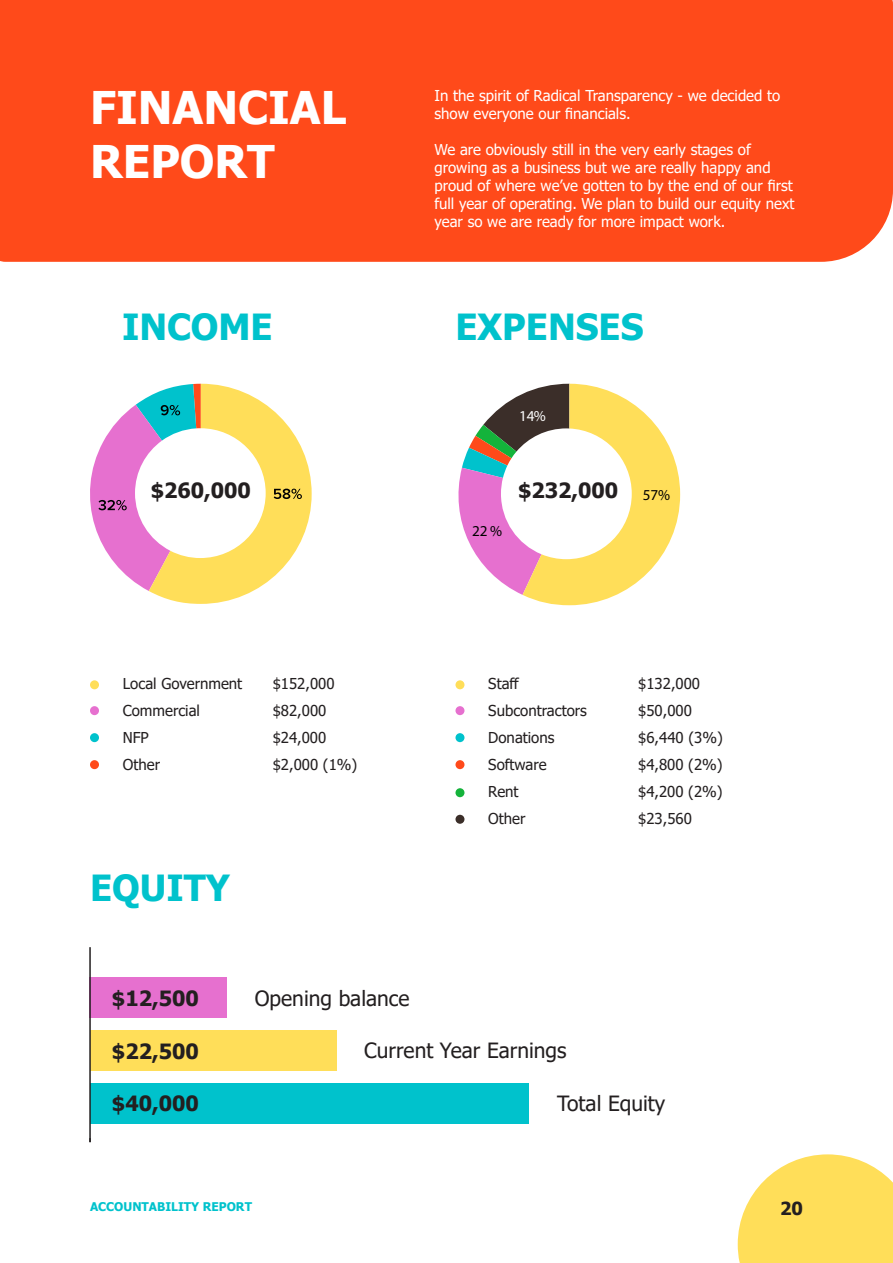
<style>
.page{position:relative;width:893px;height:1263px;background:#fff}
.page>*{position:absolute;margin:0;border:0;box-sizing:border-box;transform-origin:0 0}
.t1{font:700 45px "Tahoma";color:#fff}
.t2{font:700 36px "Tahoma";color:#00c2cc}
.t3{font:21px "Tahoma";color:#231f20}
.t4{font:700 21px "Tahoma";color:#231f20}
.Report_name{font:700 18px "Tahoma";color:#231f20}
.t5{font:15.15px "Myriad Pro";color:#000}
.t6{font:15.15px "Myriad Pro";color:#fff}
.Body_copy{font:15px/18px "Tahoma";color:#fff}
.t7{font:15px "Tahoma";color:#231f20}
.Report_name-2{font:700 12px "Tahoma";color:#00c2cc}
</style>
<div class="page">
<svg style="left:738px;top:1154px;width:155px;height:109px;background:#ffe270"></svg>
<div style="left:0;top:0;width:893px;height:262px;background:#ff4a1a"></div>
<svg style="left:90px;top:384px;width:222px;height:220px"></svg>
<div style="left:455px;top:680px;width:9px;height:9px;background:#ffde59;border-radius:50%"></div>
<div style="left:90px;top:680px;width:9px;height:9px;background:#ffde59;border-radius:50%"></div>
<div style="left:455px;top:706px;width:9px;height:9px;background:#e670cf;border-radius:50%"></div>
<div style="left:90px;top:706px;width:9px;height:9px;background:#e670cf;border-radius:50%"></div>
<div style="left:455px;top:733px;width:9px;height:9px;background:#00c2cc;border-radius:50%"></div>
<div style="left:90px;top:733px;width:9px;height:9px;background:#00c2cc;border-radius:50%"></div>
<div style="left:455px;top:760px;width:9px;height:9px;background:#ff4a1a;border-radius:50%"></div>
<div style="left:455px;top:788px;width:9px;height:9px;background:#14b33b;border-radius:50%"></div>
<div style="left:455px;top:815px;width:9px;height:9px;background:#3b2e29;border-radius:50%"></div>
<div style="left:90px;top:760px;width:9px;height:9px;background:#ff4a1a;border-radius:50%"></div>
<svg style="left:458px;top:384px;width:222px;height:221px"></svg>
<div style="left:90px;top:1083px;width:438px;height:40px;background:#00c2cc"></div>
<div style="left:90px;top:1030px;width:246px;height:41px;background:#ffde59"></div>
<div style="left:90px;top:977px;width:137px;height:41px;background:#e670cf"></div>
<hr style="left:89px;top:947px;width:2px;height:195px;background:#231f20">
<h1 class="t1" style="left:90px;top:76px;width:258px">FINANCIAL</h1>
<h1 class="t1" style="left:90px;top:130px;width:186px">REPORT</h1>
<p class="t2" style="left:122px;top:302px;width:152px">INCOME</p>
<p class="Body_copy" style="left:434px;top:88px;width:347px">In the spirit of Radical Transparency - we decided to show everyone our financials.</p>
<p class="Body_copy" style="left:434px;top:142px;width:361px">We are obviously still in the very early stages of growing as a business but we are really happy and proud of where we’ve gotten to by the end of our first full year of operating. We plan to build our equity next year so we are ready for more impact work.</p>
<p class="t2" style="left:455px;top:302px;width:190px">EXPENSES</p>
<p class="t6" style="left:519px;top:407px;width:28px">14%</p>
<p class="t4" style="left:151px;top:475px;width:102px">$260,000</p>
<p class="t4" style="left:518px;top:475px;width:102px">$232,000</p>
<p class="t5" style="left:472px;top:522px;width:32px">22%</p>
<p class="t5" style="left:643px;top:485px;width:29px">57%</p>
<p class="t7" style="left:123px;top:673px;width:121px">Local Government</p>
<p class="t7" style="left:123px;top:700px;width:79px">Commercial</p>
<p class="t7" style="left:123px;top:727px;width:28px">NFP</p>
<p class="t7" style="left:123px;top:754px;width:39px">Other</p>
<p class="t7" style="left:273px;top:673px;width:63px">$152,000</p>
<p class="t7" style="left:273px;top:700px;width:55px">$82,000</p>
<p class="t7" style="left:273px;top:727px;width:55px">$24,000</p>
<p class="t7" style="left:273px;top:754px;width:86px">$2,000 (1%)</p>
<p class="t2" style="left:90px;top:862px;width:142px">EQUITY</p>
<p class="t7" style="left:488px;top:673px;width:32px">Staff</p>
<p class="t7" style="left:488px;top:700px;width:100px">Subcontractors</p>
<p class="t7" style="left:488px;top:727px;width:68px">Donations</p>
<p class="t7" style="left:488px;top:754px;width:60px">Software</p>
<p class="t7" style="left:488px;top:781px;width:32px">Rent</p>
<p class="t7" style="left:488px;top:808px;width:39px">Other</p>
<p class="t7" style="left:638px;top:673px;width:63px">$132,000</p>
<p class="t7" style="left:638px;top:700px;width:55px">$50,000</p>
<p class="t7" style="left:638px;top:727px;width:86px">$6,440 (3%)</p>
<p class="t7" style="left:638px;top:754px;width:86px">$4,800 (2%)</p>
<p class="t7" style="left:638px;top:781px;width:86px">$4,200 (2%)</p>
<p class="t7" style="left:638px;top:808px;width:55px">$23,560</p>
<p class="t4" style="left:112px;top:983px;width:88px">$12,500</p>
<p class="t3" style="left:255px;top:984px;width:156px">Opening balance</p>
<p class="t3" style="left:364px;top:1036px;width:204px">Current Year Earnings</p>
<p class="t3" style="left:557px;top:1089px;width:110px">Total Equity</p>
<p class="t4" style="left:112px;top:1036px;width:88px">$22,500</p>
<p class="t4" style="left:112px;top:1088px;width:88px">$40,000</p>
<p class="Report_name-2" style="left:90px;top:1198px;width:164px">ACCOUNTABILITY REPORT</p>
<p class="Report_name" style="left:780px;top:1196px;width:24px">20</p>
</div>
